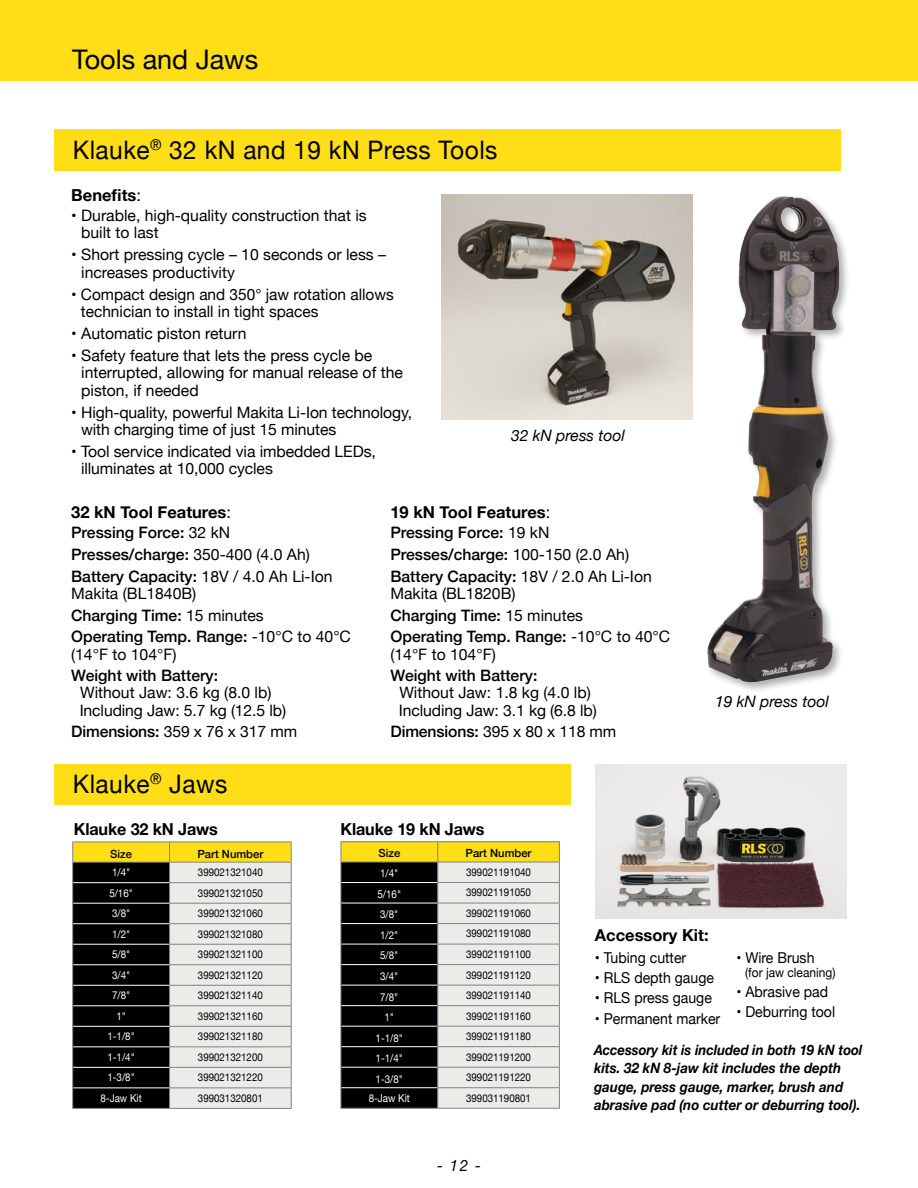
<style>
.page{position:relative;width:918px;height:1188px;background:#fff}
.page>*{position:absolute;margin:0;border:0;box-sizing:border-box;transform-origin:0 0}
.t1{font:27px "Helvetica Neue";color:#000}
.t2{font:25.5px "Helvetica Neue";letter-spacing:.02em;color:#000;scale:.96 1}
.t3{font:700 16.5px "Helvetica Neue";color:#000}
.t4{font:15.75px/17.2px "Helvetica Neue";color:#000}
.t5{font:500 15.75px/22px "Helvetica Neue";color:#000}
.t6{font:italic 15.75px "Helvetica Neue";color:#000}
.t7{font:italic 15.75px "Helvetica Neue";color:#000;scale:.96 1}
.t8{font:15px "Helvetica Neue";color:#000;scale:.94 1}
.t9{font:italic 700 14.25px/18.3px "Helvetica Neue";color:#000;scale:.92 1}
.t10{font:12.75px "Helvetica Neue";color:#000;scale:.94 1}
.t11{font:500 11.25px "Helvetica Neue";color:#000}
.t12{font:10.95px "Helvetica Neue";color:#fff;scale:.89 1}
.t13{font:10.8px "Helvetica Neue";color:#000;scale:.9 1}
.t14{font:10.8px "Helvetica Neue";color:#fff;scale:.9 1}
.s1{font-weight:400}
.s2{font-weight:500}
</style>
<div class="page">
<div style="left:0;top:0;width:918px;height:81px;background:#ffde17"></div>
<div style="left:54px;top:130px;width:787px;height:41px;background:#ffde17"></div>
<div style="left:54px;top:764px;width:516px;height:41px;background:#ffde17"></div>
<div style="left:705px;top:193px;width:145px;height:500px;background:#000;opacity:.32"></div>
<img style="left:707px;top:197px;width:130px;height:486px">
<img style="left:442px;top:194px;width:251px;height:225px">
<img style="left:595px;top:765px;width:252px;height:153px">
<hr style="left:341px;top:841px;width:97px;height:1px;background:#808285">
<hr style="left:438px;top:841px;width:122px;height:1px;background:#808285">
<hr style="left:438px;top:1108px;width:122px;height:1px;background:#808285">
<svg style="left:341px;top:842px;width:219px;height:266px;background:#8e8b7c"></svg>
<hr style="left:341px;top:1108px;width:97px;height:1px;background:#808285">
<hr style="left:170px;top:1108px;width:122px;height:1px;background:#808285">
<svg style="left:72px;top:842px;width:220px;height:266px;background:#8e8c7c"></svg>
<hr style="left:72px;top:1108px;width:98px;height:1px;background:#808285">
<h1 class="t1" style="left:72px;top:40px;width:188px">Tools and Jaws</h1>
<h2 class="t2" style="left:73px;top:131px;width:444px">Klauke<sup>®</sup> 32 kN and 19 kN Press Tools</h2>
<p class="t3" style="left:71px;top:182px;width:71px">Benefits<span class="s1">:</span></p>
<p class="t4" style="left:81px;top:208px;width:287px;text-indent:-10px">• Durable, high-quality construction that is built to last</p>
<p class="t4" style="left:81px;top:247px;width:306px;text-indent:-10px">• Short pressing cycle – 10 seconds or less – increases productivity</p>
<p class="t4" style="left:81px;top:286px;width:314px;text-indent:-10px">• Compact design and 350° jaw rotation allows technician to install in tight spaces</p>
<p class="t4" style="left:71px;top:326px;width:177px">• Automatic piston return</p>
<p class="t4" style="left:81px;top:348px;width:323px;text-indent:-10px">• Safety feature that lets the press cycle be interrupted, allowing for manual release of the piston, if needed</p>
<p class="t4" style="left:81px;top:404px;width:333px;text-indent:-10px">• High-quality, powerful Makita Li-Ion technology, with charging time of just 15 minutes</p>
<p class="t4" style="left:81px;top:444px;width:296px;text-indent:-10px">• Tool service indicated via imbedded LEDs, illuminates at 10,000 cycles</p>
<p class="t3" style="left:71px;top:499px;width:161px">32 kN Tool Features<span class="s1">:</span></p>
<p class="t5" style="left:71px;top:520px;width:263px">Pressing Force: <span class="s1">32 kN<br></span>Presses/charge: <span class="s1">350-400 (4.0 Ah)<br></span>Battery Capacity: <span class="s1">18V / 4.0 Ah Li-Ion</span></p>
<p class="t4" style="left:71px;top:584px;width:281px;line-height:21.6px">Makita (BL1840B)<br><span class="s2">Charging Time:</span> 15 minutes<br><span class="s2">Operating Temp. Range:</span> -10°C to 40°C</p>
<p class="t4" style="left:71px;top:646px;width:107px">(14°F to 104°F)</p>
<p class="t5" style="left:71px;top:663px;width:149px">Weight with Battery:</p>
<p class="t4" style="left:80px;top:685px;width:208px">Without Jaw: 3.6 kg (8.0 lb)<br>Including Jaw: 5.7 kg (12.5 lb)</p>
<p class="t4" style="left:71px;top:724px;width:227px"><span class="s2">Dimensions:</span> 359 x 76 x 317 mm</p>
<p class="t6" style="left:511px;top:424px;width:116px">32 kN press tool</p>
<p class="t3" style="left:390px;top:499px;width:161px">19 kN Tool Features<span class="s1">:</span></p>
<p class="t5" style="left:390px;top:520px;width:263px">Pressing Force: <span class="s1">19 kN<br></span>Presses/charge: <span class="s1">100-150 (2.0 Ah)<br></span>Battery Capacity: <span class="s1">18V / 2.0 Ah Li-Ion</span></p>
<p class="t4" style="left:390px;top:584px;width:281px;line-height:21.6px">Makita (BL1820B)<br><span class="s2">Charging Time:</span> 15 minutes<br><span class="s2">Operating Temp. Range:</span> -10°C to 40°C</p>
<p class="t4" style="left:390px;top:646px;width:107px">(14°F to 104°F)</p>
<p class="t5" style="left:390px;top:663px;width:149px">Weight with Battery:</p>
<p class="t4" style="left:399px;top:685px;width:199px">Without Jaw: 1.8 kg (4.0 lb)<br>Including Jaw: 3.1 kg (6.8 lb)</p>
<p class="t4" style="left:390px;top:724px;width:227px"><span class="s2">Dimensions:</span> 395 x 80 x 118 mm</p>
<h2 class="t2" style="left:73px;top:765px;width:162px">Klauke<sup>®</sup> Jaws</h2>
<p class="t6" style="left:715px;top:690px;width:116px">19 kN press tool</p>
<p class="t3" style="left:74px;top:816px;width:146px">Klauke 32 kN Jaws</p>
<p class="t11" style="left:110px;top:844px;width:23px">Size</p>
<p class="t11" style="left:197px;top:844px;width:68px">Part Number</p>
<p class="t14" style="left:112px;top:864px;width:22px">1/4"</p>
<p class="t13" style="left:198px;top:864px;width:74px">399021321040</p>
<p class="t14" style="left:109px;top:885px;width:28px">5/16"</p>
<p class="t13" style="left:198px;top:885px;width:74px">399021321050</p>
<p class="t14" style="left:112px;top:905px;width:22px">3/8"</p>
<p class="t13" style="left:198px;top:905px;width:74px">399021321060</p>
<p class="t14" style="left:112px;top:926px;width:22px">1/2"</p>
<p class="t13" style="left:198px;top:926px;width:74px">399021321080</p>
<p class="t14" style="left:112px;top:947px;width:22px">5/8"</p>
<p class="t13" style="left:198px;top:947px;width:74px">399021321100</p>
<p class="t14" style="left:112px;top:967px;width:22px">3/4"</p>
<p class="t13" style="left:198px;top:967px;width:74px">399021321120</p>
<p class="t14" style="left:112px;top:988px;width:22px">7/8"</p>
<p class="t13" style="left:198px;top:988px;width:74px">399021321140</p>
<p class="t14" style="left:116px;top:1008px;width:12px">1"</p>
<p class="t13" style="left:198px;top:1008px;width:74px">399021321160</p>
<p class="t14" style="left:107px;top:1029px;width:32px">1-1/8"</p>
<p class="t13" style="left:198px;top:1029px;width:74px">399021321180</p>
<p class="t14" style="left:107px;top:1049px;width:32px">1-1/4"</p>
<p class="t13" style="left:198px;top:1049px;width:74px">399021321200</p>
<p class="t14" style="left:107px;top:1070px;width:32px">1-3/8"</p>
<p class="t13" style="left:198px;top:1070px;width:74px">399021321220</p>
<p class="t14" style="left:101px;top:1090px;width:47px">8-Jaw Kit</p>
<p class="t13" style="left:198px;top:1090px;width:74px">399031320801</p>
<p class="t3" style="left:341px;top:816px;width:146px">Klauke 19 kN Jaws</p>
<p class="t11" style="left:378px;top:844px;width:23px">Size</p>
<p class="t11" style="left:466px;top:844px;width:68px">Part Number</p>
<p class="t12" style="left:380px;top:866px;width:22px">1/4"</p>
<p class="t13" style="left:466px;top:864px;width:74px">399021191040</p>
<p class="t12" style="left:378px;top:886px;width:28px">5/16"</p>
<p class="t13" style="left:466px;top:885px;width:74px">399021191050</p>
<p class="t12" style="left:380px;top:907px;width:22px">3/8"</p>
<p class="t13" style="left:466px;top:905px;width:74px">399021191060</p>
<p class="t12" style="left:380px;top:927px;width:22px">1/2"</p>
<p class="t13" style="left:466px;top:926px;width:74px">399021191080</p>
<p class="t12" style="left:380px;top:948px;width:22px">5/8"</p>
<p class="t13" style="left:466px;top:946px;width:74px">399021191100</p>
<p class="t12" style="left:380px;top:968px;width:22px">3/4"</p>
<p class="t13" style="left:466px;top:967px;width:74px">399021191120</p>
<p class="t12" style="left:380px;top:989px;width:22px">7/8"</p>
<p class="t13" style="left:466px;top:987px;width:74px">399021191140</p>
<p class="t12" style="left:385px;top:1009px;width:12px">1"</p>
<p class="t13" style="left:466px;top:1008px;width:74px">399021191160</p>
<p class="t12" style="left:376px;top:1030px;width:32px">1-1/8"</p>
<p class="t13" style="left:466px;top:1028px;width:74px">399021191180</p>
<p class="t12" style="left:376px;top:1050px;width:32px">1-1/4"</p>
<p class="t13" style="left:466px;top:1049px;width:74px">399021191200</p>
<p class="t12" style="left:376px;top:1071px;width:32px">1-3/8"</p>
<p class="t13" style="left:466px;top:1069px;width:74px">399021191220</p>
<p class="t12" style="left:369px;top:1090px;width:48px">8-Jaw Kit</p>
<p class="t13" style="left:466px;top:1090px;width:74px">399031190801</p>
<p class="t7" style="left:437px;top:1154px;width:47px">- 12 -</p>
<p class="t3" style="left:595px;top:922px;width:115px">Accessory Kit:</p>
<p class="t8" style="left:595px;top:947px;width:99px">• Tubing cutter</p>
<p class="t8" style="left:595px;top:967px;width:128px">• RLS depth gauge</p>
<p class="t8" style="left:595px;top:987px;width:126px">• RLS press gauge</p>
<p class="t8" style="left:595px;top:1007px;width:135px">• Permanent marker</p>
<p class="t8" style="left:736px;top:946px;width:85px">• Wire Brush</p>
<p class="t10" style="left:745px;top:963px;width:98px">(for jaw cleaning)</p>
<p class="t8" style="left:736px;top:981px;width:99px">• Abrasive pad</p>
<p class="t8" style="left:736px;top:1001px;width:106px">• Deburring tool</p>
<p class="t9" style="left:594px;top:1041px;width:293px">Accessory kit is included in both 19 kN tool kits. 32 kN 8-jaw kit includes the depth gauge, press gauge, marker, brush and abrasive pad (no cutter or deburring tool).</p>
</div>
